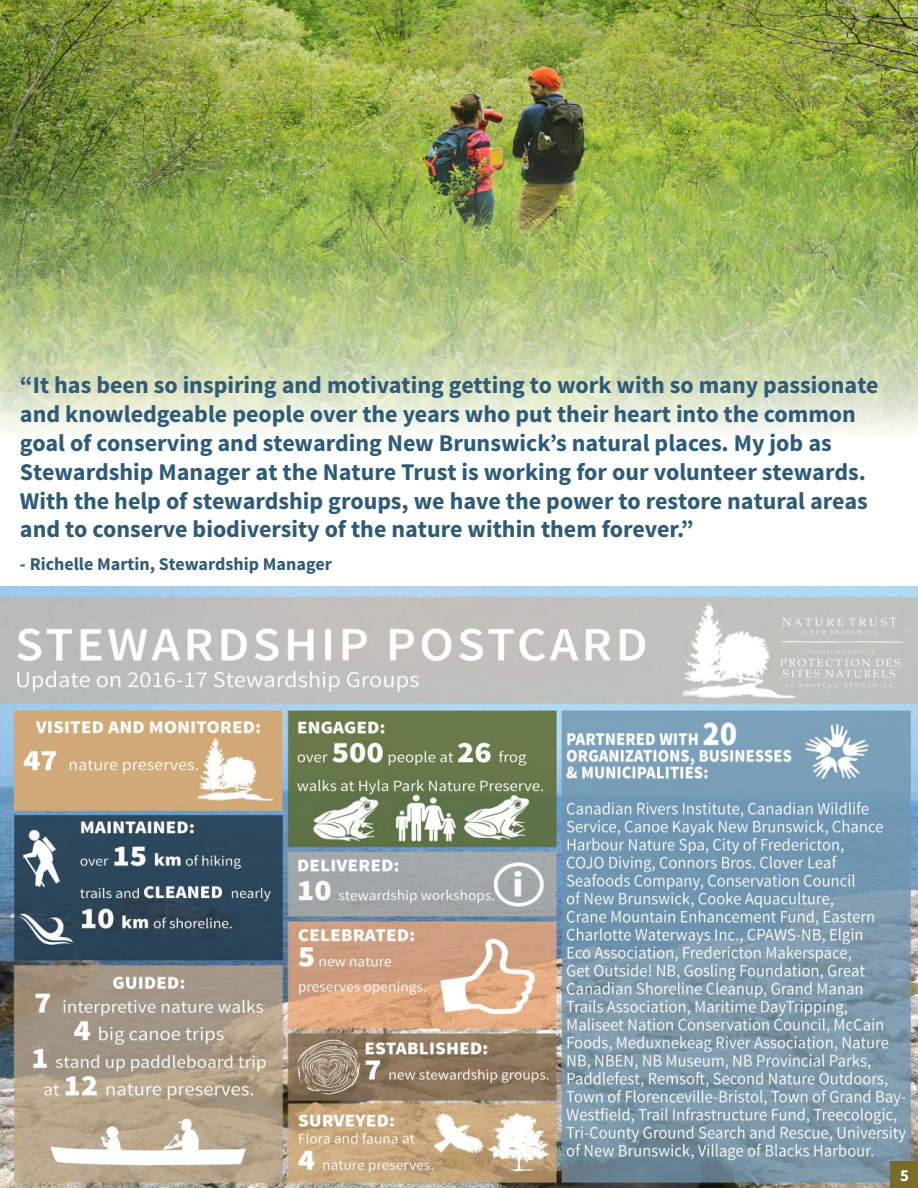
<style>
.page{position:relative;width:918px;height:1188px;background:#fff}
.page>*{position:absolute;margin:0;border:0;box-sizing:border-box;transform-origin:0 0}
.t1{font:700 24px/28.8px "Source Sans Pro";color:#2e5b77}
.t2{font:700 18px "Source Sans Pro";color:#305b76}
.t3{font:700 16.8px "Source Sans Pro";color:#fff}
</style>
<div class="page">
<img style="left:0;top:587px;width:918px;height:601px">
<img style="left:0;top:0;width:918px;height:433px">
<div style="left:890px;top:1161px;width:28px;height:27px;background:#7b6b28"></div>
<p class="t1" style="left:20px;top:372px;width:860px">“It has been so inspiring and motivating getting to work with so many passionate and knowledgeable people over the years who put their heart into the common goal of conserving and stewarding New Brunswick’s natural places. My job as Stewardship Manager at the Nature Trust is working for our volunteer stewards.<br>With the help of stewardship groups, we have the power to restore natural areas and to conserve biodiversity of the nature within them forever.”</p>
<p class="t2" style="left:20px;top:552px;width:313px">- Richelle Martin, Stewardship Manager</p>
<p class="t3" style="left:900px;top:1165px;width:10px">5</p>
</div>
